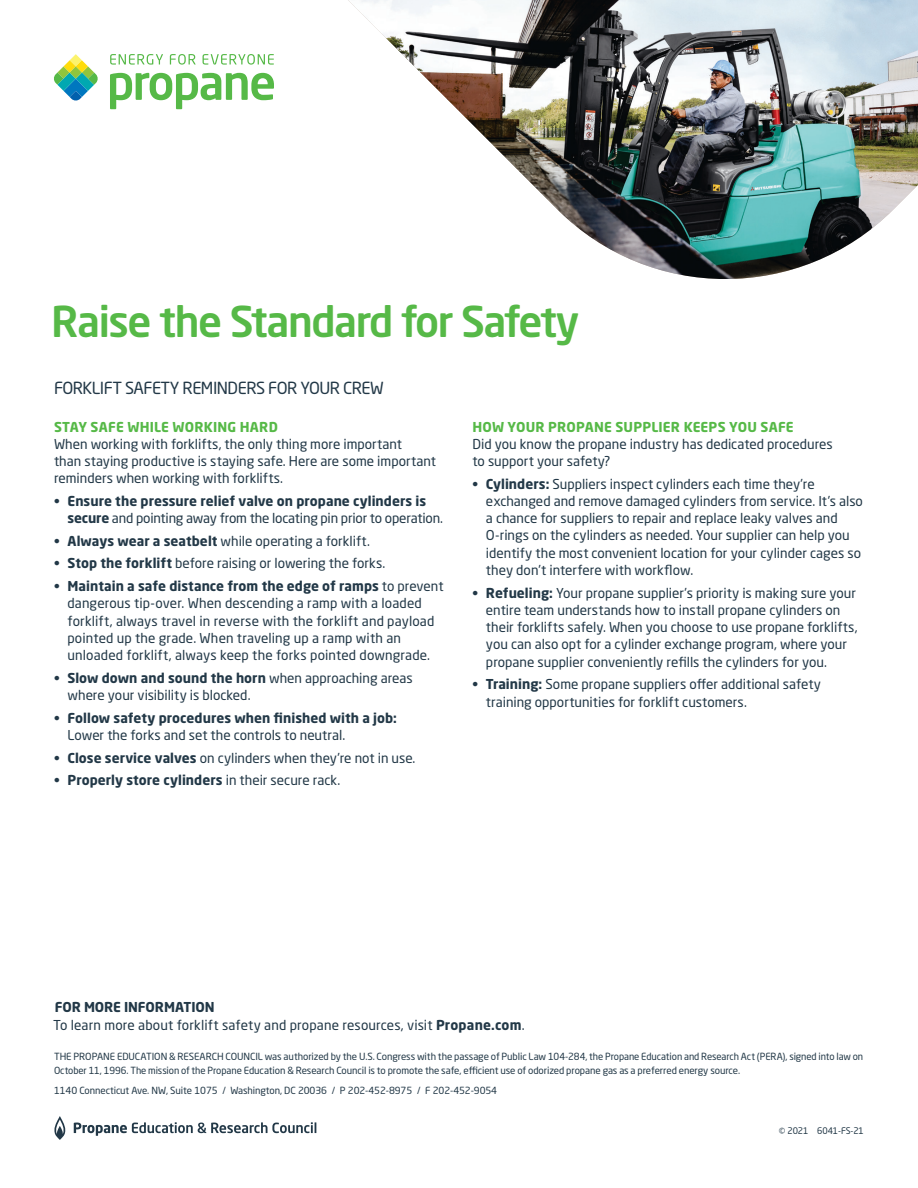
<style>
.page{position:relative;width:918px;height:1188px;background:#fff}
.page>*{position:absolute;margin:0;border:0;box-sizing:border-box;transform-origin:0 0}
.t1{font:500 42px "Neo Sans W1 G";letter-spacing:-.035em;color:#56b947}
.t2{font:16.5px "Neo Sans W1 G";letter-spacing:-.03em;color:#223847}
.t3{font:13.5px/17.2px "Neo Sans W1 G";color:#223847}
.t4{font:700 13.5px/17.2px "Neo Sans W1 G";letter-spacing:.005em;color:#223847}
.t5{font:700 13.5px "Neo Sans W1 G";letter-spacing:.015em;color:#56b947}
.t6{font:9.75px/13.5px "Neo Sans W1 G";letter-spacing:-.01em;color:#223847}
.t7{font:9px "Neo Sans W1 G";letter-spacing:-.01em;color:#223847}
.s1{font-weight:400}
.s2{font-weight:700}
</style>
<div class="page">
<svg style="left:54px;top:54px;width:44px;height:47px"></svg>
<svg style="left:110px;top:73px;width:150px;height:36px"></svg>
<svg style="left:110px;top:54px;width:53px;height:11px"></svg>
<svg style="left:170px;top:54px;width:26px;height:11px"></svg>
<svg style="left:203px;top:54px;width:57px;height:11px"></svg>
<svg style="left:54px;top:1116px;width:12px;height:24px"></svg>
<svg style="left:74px;top:1122px;width:242px;height:14px"></svg>
<img style="left:348px;top:0;width:570px;height:279px">
<h1 class="t1" style="left:51px;top:295px;width:530px">Raise the Standard for Safety</h1>
<p class="t2" style="left:54px;top:378px;width:331px">FORKLIFT SAFETY REMINDERS FOR YOUR CREW</p>
<p class="t5" style="left:54px;top:418px;width:225px">STAY SAFE WHILE WORKING HARD</p>
<p class="t3" style="left:54px;top:435px;width:384px">When working with forklifts, the only thing more important<br>than staying productive is staying safe. Here are some important reminders when working with forklifts.</p>
<p class="t4" style="left:68px;top:492px;width:377px;text-indent:-14px">• Ensure the pressure relief valve on propane cylinders is secure <span class="s1">and pointing away from the locating pin prior to operation.</span></p>
<p class="t3" style="left:54px;top:532px;width:317px"><span class="s2">• Always wear a seatbelt</span> while operating a forklift.</p>
<p class="t3" style="left:54px;top:555px;width:333px"><span class="s2">• Stop the forklift</span> before raising or lowering the forks.</p>
<p class="t3" style="left:68px;top:577px;width:378px;text-indent:-14px"><span class="s2">• Maintain a safe distance from the edge of ramps</span> to prevent dangerous tip-over. When descending a ramp with a loaded forklift, always travel in reverse with the forklift and payload pointed up the grade. When traveling up a ramp with an unloaded forklift, always keep the forks pointed downgrade.</p>
<p class="t3" style="left:68px;top:669px;width:347px;text-indent:-14px"><span class="s2">• Slow down and sound the horn</span> when approaching areas where your visibility is blocked.</p>
<p class="t4" style="left:54px;top:709px;width:344px">• Follow safety procedures when finished with a job:</p>
<p class="t3" style="left:68px;top:726px;width:279px">Lower the forks and set the controls to neutral.</p>
<p class="t3" style="left:54px;top:749px;width:363px"><span class="s2">• Close service valves</span> on cylinders when they’re not in use.</p>
<p class="t4" style="left:54px;top:771px;width:288px">• Properly store cylinders <span class="s1">in their secure rack.</span></p>
<p class="t5" style="left:472px;top:418px;width:323px">HOW YOUR PROPANE SUPPLIER KEEPS YOU SAFE</p>
<p class="t3" style="left:472px;top:435px;width:362px">Did you know the propane industry has dedicated procedures to support your safety?</p>
<p class="t3" style="left:486px;top:475px;width:379px;text-indent:-14px"><span class="s2">• Cylinders:</span> Suppliers inspect cylinders each time they’re exchanged and remove damaged cylinders from service. It’s also a chance for suppliers to repair and replace leaky valves and O-rings on the cylinders as needed. Your supplier can help you identify the most convenient location for your cylinder cages so they don’t interfere with workflow.</p>
<p class="t3" style="left:486px;top:584px;width:373px;text-indent:-14px"><span class="s2">• Refueling:</span> Your propane supplier’s priority is making sure your entire team understands how to install propane cylinders on their forklifts safely. When you choose to use propane forklifts, you can also opt for a cylinder exchange program, where your propane supplier conveniently refills the cylinders for you.</p>
<p class="t3" style="left:486px;top:676px;width:337px;text-indent:-14px"><span class="s2">• Training:</span> Some propane suppliers offer additional safety training opportunities for forklift customers.</p>
<p class="t3" style="left:53px;top:999px;width:473px"><span class="s2">FOR MORE INFORMATION<br></span>To learn more about forklift safety and propane resources, visit <span class="s2">Propane.com</span>.</p>
<p class="t6" style="left:54px;top:1050px;width:811px">THE PROPANE EDUCATION &amp; RESEARCH COUNCIL was authorized by the U.S. Congress with the passage of Public Law 104-284, the Propane Education and Research Act (PERA), signed into law on<br>October 11, 1996. The mission of the Propane Education &amp; Research Council is to promote the safe, efficient use of odorized propane gas as a preferred energy source.</p>
<p class="t6" style="left:54px;top:1083px;width:445px">1140 Connecticut Ave. NW, Suite 1075 / Washington, DC 20036 / P 202-452-8975 / F 202-452-9054</p>
<p class="t7" style="left:779px;top:1125px;width:87px">© 2021 6041-FS-21</p>
</div>
